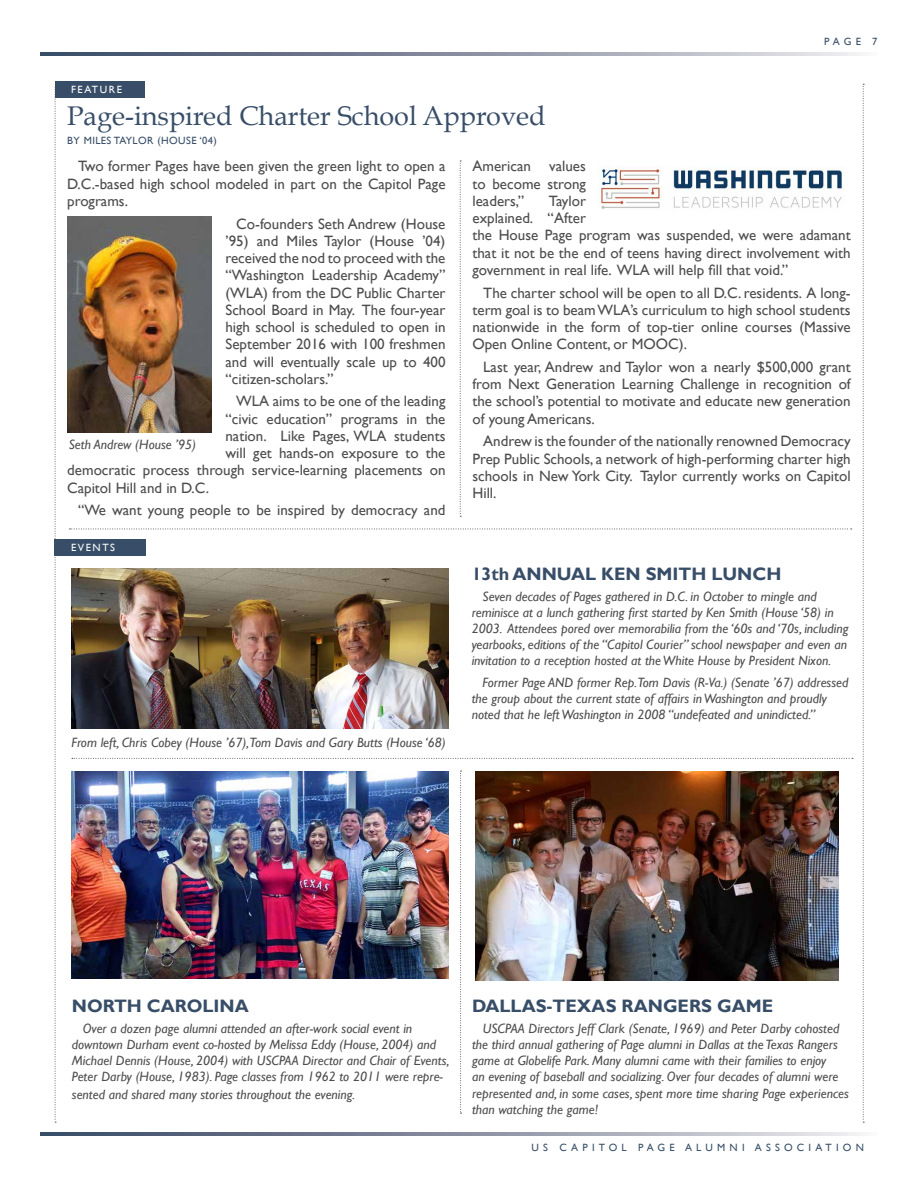
<style>
.page{position:relative;width:918px;height:1188px;background:#fff}
.page>*{position:absolute;margin:0;border:0;box-sizing:border-box;transform-origin:0 0}
.t1{font:27px "Book Antiqua";color:#384e68}
.t2{font:700 18px "Gill Sans";color:#384e68}
.t3{font:15px/17.2px "Gill Sans";color:#4d4d4f;text-align:justify}
.t4{font:italic 13.5px/16.2px "Gill Sans";color:#4d4d4f}
.t5{font:10.5px "Gill Sans";letter-spacing:.4em;color:#384e68}
.t6{font:10.5px "Gill Sans";letter-spacing:.04em;color:#384e68}
.t7{font:10.5px "Gill Sans";letter-spacing:.15em;color:#fff}
</style>
<div class="page">
<svg style="left:40px;top:53px;width:822px;height:2px;background:#8c92a3"></svg>
<svg style="left:40px;top:1133px;width:822px;height:2px;background:#8c92a3"></svg>
<svg style="left:55px;top:97px;width:1px;height:1026px"></svg>
<div style="left:55px;top:81px;width:89px;height:16px;background:#384e68"></div>
<div style="left:55px;top:539px;width:91px;height:16px;background:#384e68"></div>
<svg style="left:460px;top:161px;width:1px;height:356px"></svg>
<svg style="left:863px;top:84px;width:1px;height:1039px"></svg>
<img style="left:67px;top:217px;width:145px;height:215px">
<img style="left:72px;top:569px;width:377px;height:160px">
<img style="left:72px;top:771px;width:377px;height:207px">
<img style="left:475px;top:771px;width:364px;height:209px">
<svg style="left:72px;top:758px;width:781px;height:1px"></svg>
<svg style="left:460px;top:771px;width:2px;height:343px"></svg>
<img style="left:598px;top:167px;width:245px;height:42px">
<svg style="left:69px;top:529px;width:783px;height:1px"></svg>
<p class="t7" style="left:71px;top:83px;width:52px">Feature</p>
<p class="t5" style="left:824px;top:35px;width:55px">page 7</p>
<h1 class="t1" style="left:67px;top:99px;width:480px">Page-inspired Charter School Approved</h1>
<p class="t6" style="left:67px;top:135px;width:151px">by Mi les Taylor (h ouse ‘04)</p>
<p class="t3" style="left:67px;top:158px;width:380px;text-indent:11px">Two former Pages have been given the green light to open a D.C.-based high school modeled in part on the Capitol Page programs.</p>
<p class="t3" style="left:225px;top:215px;width:222px;text-indent:11px">Co-founders Seth Andrew (House ’95) and Miles Taylor (House ’04) received the nod to proceed with the “Washington Leadership Academy” (WLA) from the DC Public Charter School Board in May. The four-year high school is scheduled to open in September 2016 with 100 freshmen and will eventually scale up to 400 “citizen-scholars.”</p>
<p class="t3" style="left:236px;top:393px;width:211px">WLA aims to be one of the leading</p>
<p class="t3" style="left:225px;top:410px;width:222px">“civic education” programs in the</p>
<p class="t3" style="left:225px;top:428px;width:222px">nation. Like Pages, WLA students</p>
<p class="t3" style="left:225px;top:445px;width:222px">will get hands-on exposure to the</p>
<p class="t3" style="left:67px;top:462px;width:380px">democratic process through service-learning placements on</p>
<p class="t3" style="left:67px;top:479px;width:142px">Capitol Hill and in D.C.</p>
<p class="t3" style="left:78px;top:502px;width:369px">“We want young people to be inspired by democracy and</p>
<p class="t3" style="left:473px;top:158px;width:115px">American values to become strong leaders,”</p>
<p class="t3" style="left:473px;top:192px;width:380px;text-align:left;text-indent:76px">Taylor<br>explained. “After<br>the House Page program was suspended, we were adamant that it not be the end of teens having direct involvement with government in real life. WLA will help fill that void.”</p>
<p class="t3" style="left:472px;top:284px;width:380px;text-indent:11px">The charter school will be open to all D.C. residents. A long&shy;term goal is to beam WLA’s curriculum to high school students nationwide in the form of top-tier online courses (Massive Open Online Content, or MOO</p>
<p class="t3" style="left:483px;top:333px;width:369px;line-height:22.6px;text-indent:185px">C).<br>Last year, Andrew and Taylor won a nearly $500,000 grant</p>
<p class="t3" style="left:472px;top:376px;width:380px">from Next Generation Learning Challenge in recognition of the school’s potential to motivate and educate new generation of young Americans.</p>
<p class="t3" style="left:472px;top:433px;width:380px;text-indent:11px">Andrew is the founder of the nationally renowned Democracy Prep Public Schools, a network of high-performing charter high schools in New York City. Taylor currently works on Capitol Hill.</p>
<p class="t4" style="left:69px;top:437px;width:129px">Seth Andrew (House ’95)</p>
<p class="t7" style="left:71px;top:541px;width:46px">events</p>
<p class="t4" style="left:72px;top:734px;width:376px">From left, Chris Cobey (House ’67),Tom Davis and Gary Butts (House ‘68)</p>
<p class="t2" style="left:472px;top:563px;width:143px">13TH ANN UAL KEN</p>
<p class="t2" style="left:646px;top:563px;width:137px">SMITH LUNCH</p>
<p class="t4" style="left:472px;top:588px;width:378px;text-indent:11px">Seven decades of Pages gathered in D.C. in October to mingle and reminisce at a lunch gathering first started by Ken Smith (House ‘58) in 2003. Attendees pored over memorabilia from the ‘60s and ‘70s, including yearbooks, editions of the “Capitol Courier” school newspaper and even an invitation to a reception hosted at the White House by President Nixon.</p>
<p class="t4" style="left:472px;top:674px;width:378px;text-indent:11px">Former Page AND former Rep.Tom Davis (R-Va.) (Senate ’67) addressed the group about the current state of affairs in Washington and proudly noted that he left Washington in 2008 “undefeated and unindicted.”</p>
<p class="t2" style="left:72px;top:995px;width:174px">NORTH CAROLINA</p>
<p class="t4" style="left:72px;top:1020px;width:379px;text-indent:11px">Over a dozen page alumni attended an after-work social event in downtown Durham event co-hosted by Melissa Eddy (House, 2004) and Michael Dennis (House, 2004) with USCPAA Director and Chair of Events, Peter Darby (House, 1983). Page classes from 1962 to 2011 were repre-</p>
<p class="t4" style="left:72px;top:1087px;width:285px">sented and shared many stories throughout the evening.</p>
<p class="t2" style="left:472px;top:995px;width:14px">DALLAS</p>
<p class="t2" style="left:547px;top:995px;width:228px">-TEXAS RANGERS GAME</p>
<p class="t4" style="left:472px;top:1020px;width:378px;text-indent:11px">USCPAA Directors Jeff Clark (Senate, 1969) and Peter Darby cohosted the third annual gathering of Page alumni in Dallas at the Texas Rangers game at Globelife Park. Many alumni came with their families to enjoy<br>an evening of baseball and socializing. Over four decades of alumni were represented and, in some cases, spent more time sharing Page experiences than watching the game!</p>
<p class="t5" style="left:532px;top:1141px;width:233px">US Capitol Page Alu mni Ass</p>
<p class="t5" style="left:784px;top:1141px;width:81px">ociation</p>
</div>
